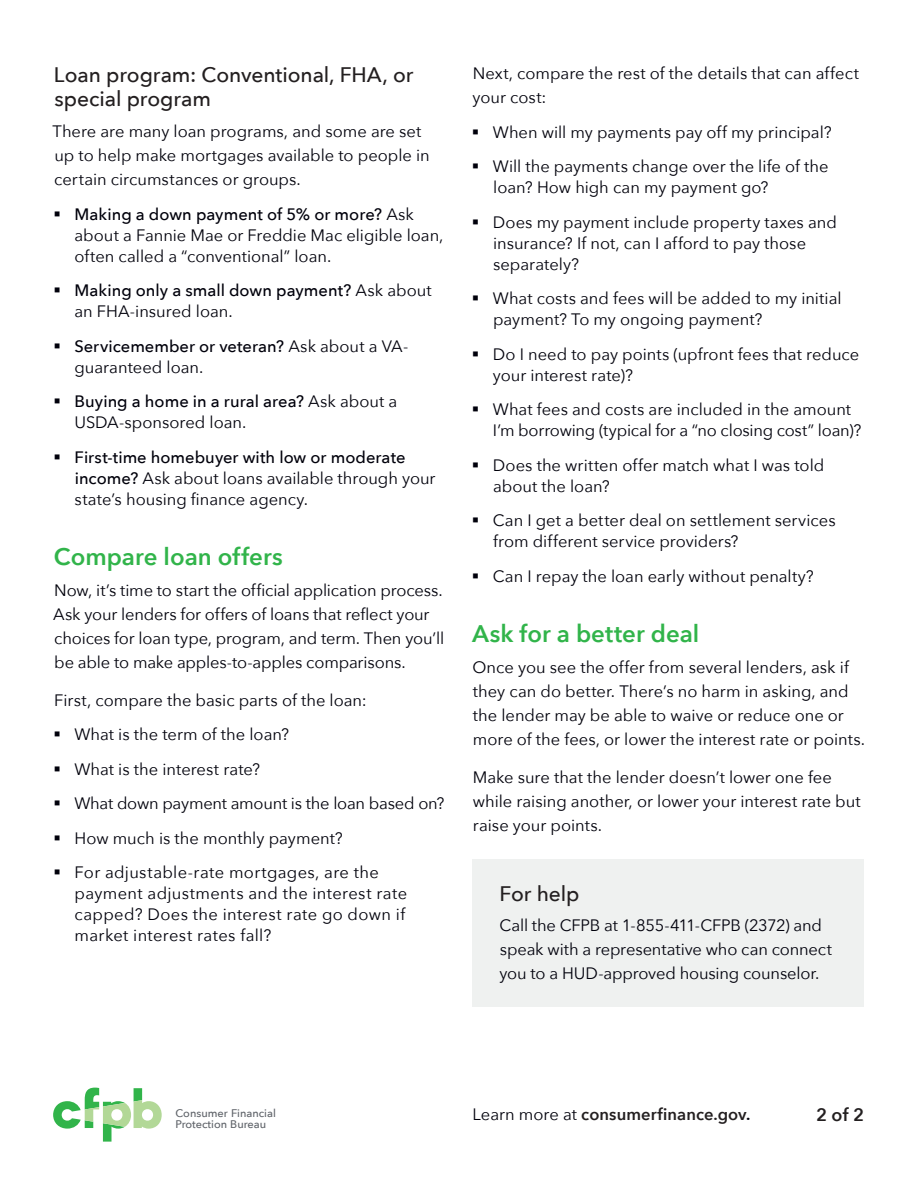
<style>
.page{position:relative;width:918px;height:1188px;background:#fff}
.page>*{position:absolute;margin:0;border:0;box-sizing:border-box;transform-origin:0 0}
.regular{font:600 24px "Avenir Next";color:#31b44a}
.regular-2{font:500 21px/24px "Avenir Next";letter-spacing:-.005em;color:#231f20}
.paragraph{font:600 18px "Avenir Next";color:#231f20}
.paragraph-2{font:16.5px/21px "Avenir Next";color:#00000b}
.paragraph-3{font:16.5px/21px "Avenir Next";letter-spacing:.02em;color:#00000b}
.t1{font:500 16.5px/21px "Avenir Next";color:#00000b}
.t2{font:600 16.5px "Avenir Next";letter-spacing:.005em;color:#231f20}
.t3{font:500 10.95px "Avenir Next";color:#5f6369}
.s1{font-weight:500}
.s2{font-weight:400}
.s3{font-weight:400;color:#00000b}
.s4{color:#00000b}
</style>
<div class="page">
<svg style="left:53px;top:1088px;width:109px;height:54px"></svg>
<div style="left:472px;top:859px;width:392px;height:147px;background:#eff1f0"></div>
<p class="regular-2" style="left:54px;top:63px;width:361px">Loan program: Conventional, FHA, or special program</p>
<p class="paragraph-2" style="left:52px;top:119px;width:379px;line-height:24px">There are many loan programs, and some are set up to help make mortgages available to people in certain circumstances or groups.</p>
<p class="paragraph-2" style="left:75px;top:203px;width:370px;text-indent:-21px">▪ <span class="s1">Making a down payment of 5% or more?</span> Ask about a Fannie Mae or Freddie Mac eligible loan, often called a “conventional” loan.</p>
<p class="t1" style="left:75px;top:280px;width:359px;text-indent:-21px">▪ Making only a small down payment? <span class="s2">Ask about an FHA-insured loan.</span></p>
<p class="paragraph-2" style="left:75px;top:335px;width:335px;text-indent:-21px">▪ <span class="s1">Servicemember or veteran?</span> Ask about a VA&shy;guaranteed loan.</p>
<p class="paragraph-2" style="left:74px;top:391px;width:325px;text-indent:-21px">▪ <span class="s1">Buying a home in a rural area?</span> Ask about a<br>USDA-sponsored loan.</p>
<p class="paragraph-2" style="left:75px;top:446px;width:362px;text-indent:-21px">▪ <span class="s1">First-time homebuyer with low or moderate income?</span> Ask about loans available through your state’s housing finance agency.</p>
<p class="regular" style="left:54px;top:542px;width:230px">Compare loan offers</p>
<p class="paragraph-2" style="left:53px;top:578px;width:393px;line-height:24px">Now, it’s time to start the official application process.<br>Ask your lenders for offers of loans that reflect your choices for loan type, program, and term. Then you’ll be able to make apples-to-apples comparisons.</p>
<p class="paragraph-2" style="left:54px;top:689px;width:314px">First, compare the basic parts of the loan:</p>
<p class="paragraph-2" style="left:53px;top:724px;width:237px">▪ What is the term of the loan?</p>
<p class="paragraph-2" style="left:53px;top:758px;width:208px">▪ What is the interest rate?</p>
<p class="paragraph-2" style="left:53px;top:793px;width:393px">▪ What down payment amount is the loan based on?</p>
<p class="paragraph-2" style="left:53px;top:827px;width:291px">▪ How much is the monthly payment?</p>
<p class="paragraph-3" style="left:75px;top:862px;width:334px;text-indent:-21px">▪ For adjustable-rate mortgages, are the payment adjustments and the interest rate capped? Does the interest rate go down if market interest rates fall?</p>
<p class="paragraph-2" style="left:473px;top:61px;width:388px;line-height:24px">Next, compare the rest of the details that can affect your cost:</p>
<p class="paragraph-2" style="left:472px;top:121px;width:361px">▪ When will my payments pay off my principal?</p>
<p class="paragraph-2" style="left:493px;top:156px;width:337px;text-indent:-21px">▪ Will the payments change over the life of the loan? How high can my payment go?</p>
<p class="paragraph-2" style="left:493px;top:211px;width:345px;text-indent:-21px">▪ Does my payment include property taxes and insurance? If not, can I afford to pay those separately?</p>
<p class="paragraph-2" style="left:493px;top:288px;width:350px;text-indent:-21px">▪ What costs and fees will be added to my initial payment? To my ongoing payment?</p>
<p class="paragraph-2" style="left:493px;top:343px;width:368px;text-indent:-21px">▪ Do I need to pay points (upfront fees that reduce your interest rate)?</p>
<p class="paragraph-2" style="left:493px;top:399px;width:370px;text-indent:-21px">▪ What fees and costs are included in the amount<br>I’m borrowing (typical for a “no closing cost” loan)?</p>
<p class="paragraph-2" style="left:493px;top:454px;width:333px;text-indent:-21px">▪ Does the written offer match what I was told about the loan?</p>
<p class="paragraph-2" style="left:493px;top:510px;width:344px;text-indent:-21px">▪ Can I get a better deal on settlement services from different service providers?</p>
<p class="paragraph-2" style="left:472px;top:565px;width:343px">▪ Can I repay the loan early without penalty?</p>
<p class="regular" style="left:472px;top:619px;width:229px">Ask for a better deal</p>
<p class="paragraph-2" style="left:473px;top:655px;width:394px;line-height:24px">Once you see the offer from several lenders, ask if they can do better. There’s no harm in asking, and the lender may be able to waive or reduce one or more of the fees, or lower the interest rate or points.</p>
<p class="paragraph-2" style="left:473px;top:765px;width:390px;line-height:24px">Make sure that the lender doesn’t lower one fee while raising another, or lower your interest rate but raise your points.</p>
<p class="regular-2" style="left:499px;top:881px;width:82px">For help</p>
<p class="paragraph-2" style="left:500px;top:914px;width:334px;line-height:24px">Call the CFPB at 1-855-411-CFPB (2372) and speak with a representative who can connect you to a HUD-approved housing counselor.</p>
<p class="t3" style="left:176px;top:1106px;width:102px">Consumer Financial</p>
<p class="t2" style="left:472px;top:1104px;width:280px"><span class="s3">Learn more at</span> consumerfinance.gov<span class="s4">.</span></p>
<p class="paragraph" style="left:816px;top:1104px;width:49px">2 of 2</p>
<p class="t3" style="left:176px;top:1118px;width:92px">Protection Bureau</p>
</div>
